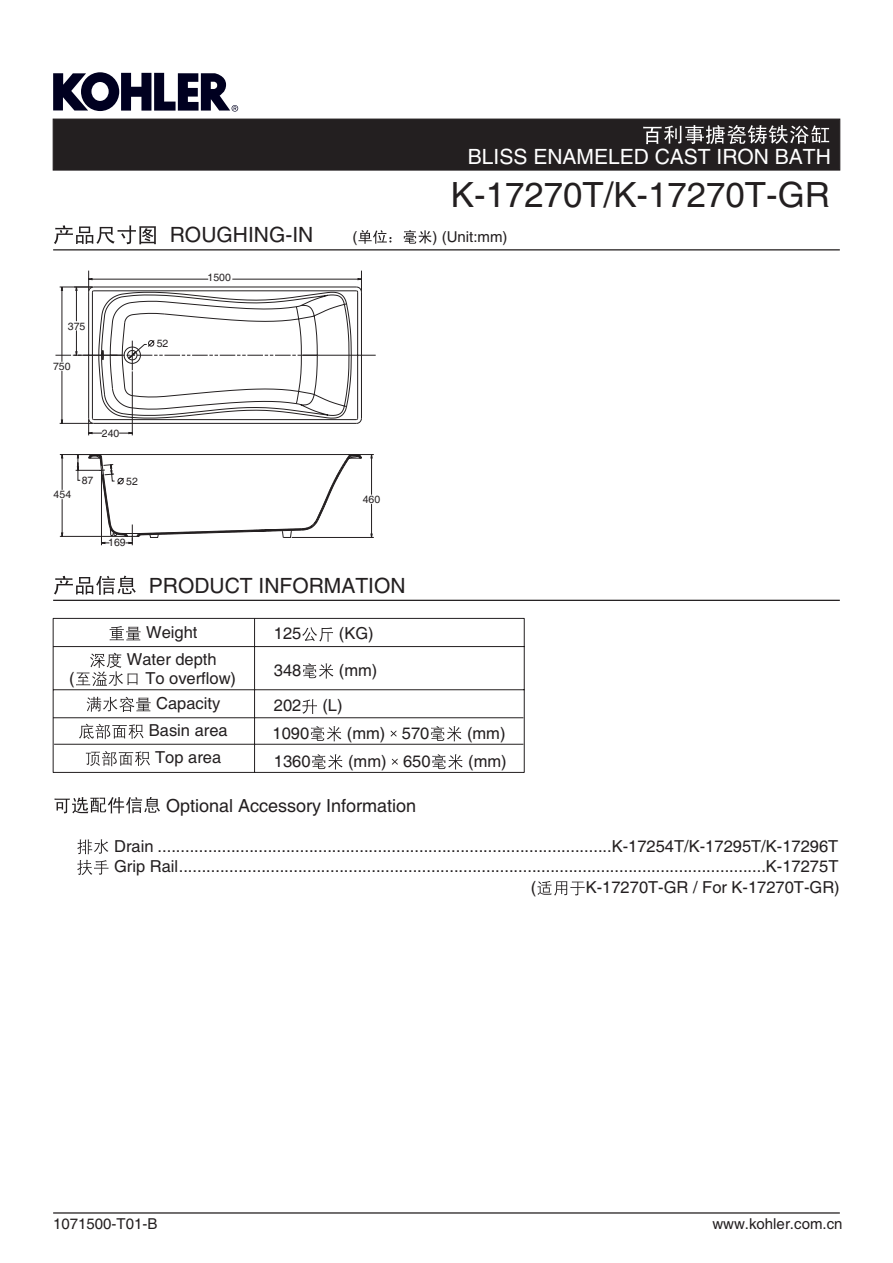
<style>
.page{position:relative;width:893px;height:1263px;background:#fff}
.page>*{position:absolute;margin:0;border:0;box-sizing:border-box;transform-origin:0 0}
.t1{font:34.8px "Arial";color:#231f20}
.t2{font:21px "Arial";color:#231f20}
.t3{font:21px "Arial";color:#fff}
.t4{font:18px "Arial";color:#231f20}
.t5{font:16.5px/27.2px "Arial";color:#231f20;text-align:center}
.t6{font:15px "Arial";color:#231f20}
.t7{font:10.5px "Arial";color:#231f20}
</style>
<div class="page">
<hr style="left:53px;top:1212px;width:787px;height:1px;background:#231f20">
<div style="left:53px;top:119px;width:787px;height:51px;background:#231f20"></div>
<svg style="left:643px;top:125px;width:186px;height:19px"></svg>
<hr style="left:53px;top:249px;width:787px;height:1px;background:#231f20">
<svg style="left:117px;top:225px;width:39px;height:19px"></svg>
<svg style="left:358px;top:230px;width:34px;height:14px"></svg>
<svg style="left:404px;top:230px;width:28px;height:14px"></svg>
<hr style="left:53px;top:600px;width:787px;height:1px;background:#231f20">
<svg style="left:54px;top:576px;width:82px;height:19px"></svg>
<hr style="left:89px;top:279px;width:119px;height:1px;background:#231f20">
<hr style="left:232px;top:279px;width:129px;height:1px;background:#231f20">
<svg style="left:357px;top:271px;width:5px;height:15px"></svg>
<hr style="left:101px;top:471px;width:1px;height:74px;background:#231f20">
<svg style="left:126px;top:542px;width:7px;height:3px"></svg>
<svg style="left:102px;top:542px;width:7px;height:2px"></svg>
<svg style="left:52px;top:118px;width:63px;height:168px"></svg>
<svg style="left:55px;top:286px;width:321px;height:256px"></svg>
<svg style="left:88px;top:286px;width:275px;height:252px"></svg>
<svg style="left:89px;top:294px;width:272px;height:245px"></svg>
<svg style="left:110px;top:464px;width:15px;height:21px"></svg>
<svg style="left:128px;top:339px;width:27px;height:22px"></svg>
<svg style="left:52px;top:617px;width:473px;height:156px"></svg>
<svg style="left:110px;top:626px;width:31px;height:14px"></svg>
<svg style="left:87px;top:697px;width:64px;height:15px"></svg>
<svg style="left:79px;top:724px;width:65px;height:15px"></svg>
<svg style="left:86px;top:751px;width:64px;height:15px"></svg>
<svg style="left:311px;top:726px;width:30px;height:15px"></svg>
<svg style="left:390px;top:730px;width:7px;height:7px"></svg>
<svg style="left:431px;top:726px;width:30px;height:15px"></svg>
<svg style="left:303px;top:663px;width:30px;height:15px"></svg>
<svg style="left:312px;top:754px;width:31px;height:15px"></svg>
<svg style="left:392px;top:759px;width:6px;height:6px"></svg>
<svg style="left:432px;top:754px;width:31px;height:15px"></svg>
<svg style="left:302px;top:699px;width:15px;height:15px"></svg>
<svg style="left:302px;top:627px;width:31px;height:15px"></svg>
<svg style="left:55px;top:797px;width:105px;height:16px"></svg>
<svg style="left:77px;top:839px;width:31px;height:15px"></svg>
<svg style="left:77px;top:860px;width:31px;height:15px"></svg>
<svg style="left:537px;top:881px;width:48px;height:14px"></svg>
<svg style="left:76px;top:653px;width:62px;height:33px"></svg>
<svg style="left:53px;top:72px;width:185px;height:40px"></svg>
<p class="t3" style="left:468px;top:149px;width:364px">BLISS ENAMELED CAST IRON BATH</p>
<h1 class="t1" style="left:451px;top:182px;width:380px">K-17270T/K-17270T-GR</h1>
<p class="t2" style="left:170px;top:227px;width:145px">ROUGHING-IN</p>
<p class="t6" style="left:352px;top:231px;width:6px">(</p>
<p class="t6" style="left:432px;top:231px;width:76px">) (Unit:mm)</p>
<p class="t7" style="left:68px;top:322px;width:19px">375</p>
<p class="t7" style="left:53px;top:362px;width:19px">750</p>
<p class="t7" style="left:157px;top:340px;width:13px">52</p>
<p class="t7" style="left:208px;top:273px;width:25px">1500</p>
<p class="t7" style="left:102px;top:429px;width:19px">240</p>
<p class="t7" style="left:54px;top:490px;width:19px">454</p>
<p class="t7" style="left:82px;top:477px;width:13px">87</p>
<p class="t7" style="left:126px;top:478px;width:13px">52</p>
<p class="t7" style="left:363px;top:495px;width:19px">460</p>
<p class="t7" style="left:108px;top:539px;width:19px">169</p>
<p class="t2" style="left:149px;top:578px;width:258px">PRODUCT INFORMATION</p>
<p class="t5" style="left:127px;top:620px;width:91px">Weight<br>Water depth</p>
<p class="t5" style="left:149px;top:691px;width:80px">Capacity<br>Basin area<br>Top area</p>
<p class="t5" style="left:69px;top:666px;width:7px">(</p>
<p class="t5" style="left:145px;top:666px;width:92px">To overflow)</p>
<p class="t5" style="left:274px;top:621px;width:29px">125</p>
<p class="t5" style="left:339px;top:621px;width:36px">(KG)</p>
<p class="t5" style="left:274px;top:658px;width:29px">348</p>
<p class="t5" style="left:339px;top:658px;width:40px">(mm)</p>
<p class="t5" style="left:274px;top:694px;width:29px">202</p>
<p class="t5" style="left:322px;top:694px;width:22px">(L)</p>
<p class="t5" style="left:273px;top:721px;width:38px">1090</p>
<p class="t5" style="left:347px;top:721px;width:84px">(mm) 570</p>
<p class="t5" style="left:467px;top:721px;width:40px">(mm)</p>
<p class="t5" style="left:274px;top:749px;width:38px">1360</p>
<p class="t5" style="left:348px;top:749px;width:84px">(mm) 650</p>
<p class="t5" style="left:468px;top:749px;width:40px">(mm)</p>
<p class="t4" style="left:166px;top:799px;width:252px">Optional Accessory Information</p>
<p class="t5" style="left:114px;top:834px;width:726px">Drain ...................................................................................................K-17254T/K-17295T/K-17296T</p>
<p class="t5" style="left:114px;top:854px;width:726px">Grip Rail................................................................................................................................K-17275T</p>
<p class="t5" style="left:531px;top:875px;width:7px">(</p>
<p class="t5" style="left:586px;top:875px;width:255px">K-17270T-GR / For K-17270T-GR)</p>
<p class="t6" style="left:53px;top:1218px;width:106px">1071500-T01-B</p>
<p class="t6" style="left:712px;top:1218px;width:132px">www.kohler.com.cn</p>
</div>
